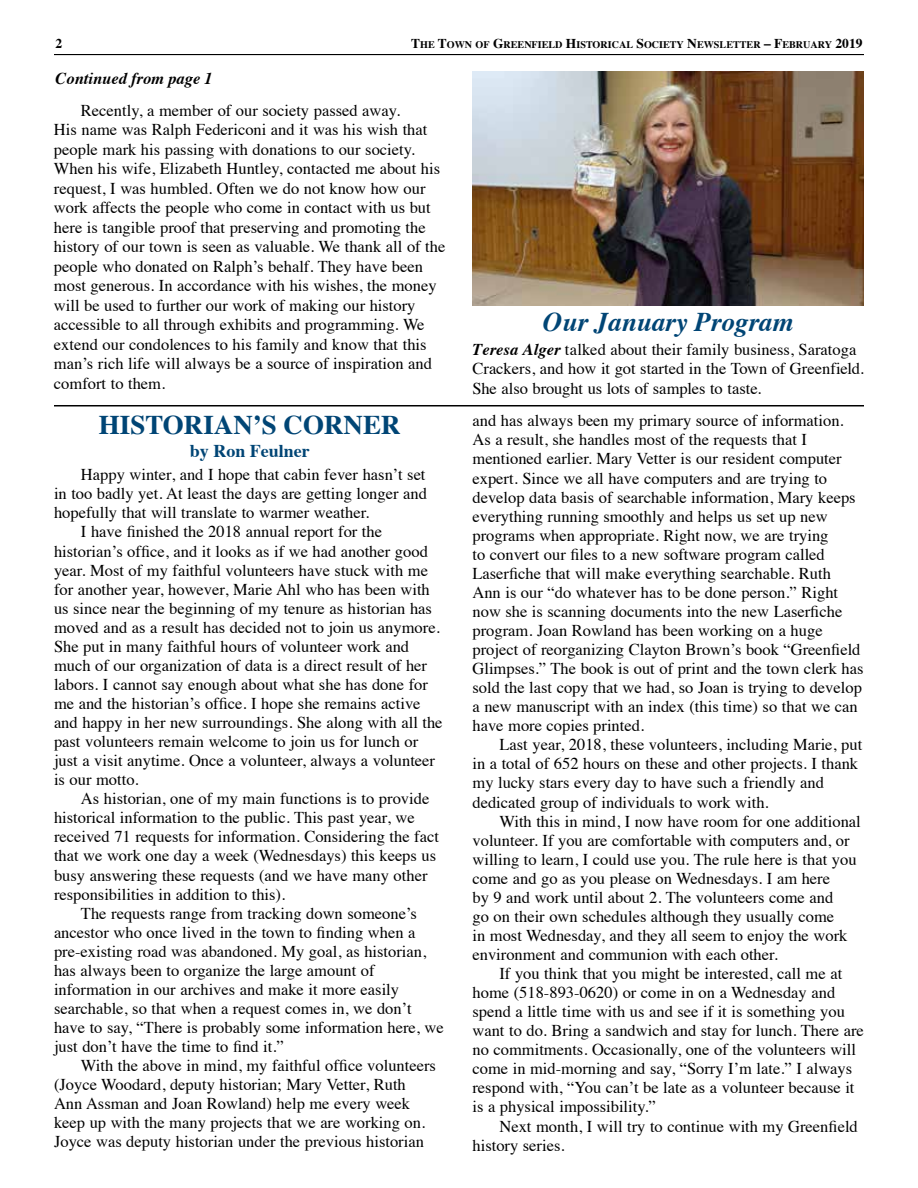
<style>
.page{position:relative;width:918px;height:1188px;background:#fff}
.page>*{position:absolute;margin:0;border:0;box-sizing:border-box;transform-origin:0 0}
.t1{font:700 27px "Times";color:#004575}
.t2{font:italic 700 27px "Times";color:#004575}
.t3{font:700 18px "Times";color:#004575}
.t4{font:16.5px/19px "Times";color:#000}
.t5{font:italic 700 16.5px "Times";color:#000}
.t6{font:700 13.5px "Times";color:#000}
.t7{font:700 10.2px "Times";color:#000}
.s1{font-size:13.5px}
.s2{font-weight:700;font-style:italic}
</style>
<div class="page">
<hr style="left:54px;top:54px;width:810px;height:1px;background:#000">
<hr style="left:54px;top:405px;width:810px;height:1px;background:#000">
<img style="left:472px;top:72px;width:392px;height:234px">
<p class="t6" style="left:56px;top:30px;width:8px">2</p>
<p class="t7" style="left:411px;top:34px;width:453px"><span class="s1">T</span>HE <span class="s1">T</span>OWN OF <span class="s1">G</span>REENFIELD <span class="s1">H</span>ISTORICAL <span class="s1">S</span>OCIETY <span class="s1">N</span>EWSLETTER <span class="s1">– F</span>EBRUARY <span class="s1">2019</span></p>
<p class="t5" style="left:55px;top:63px;width:159px">Continued from page 1</p>
<p class="t4" style="left:54px;top:99px;width:393px;line-height:19.5px;text-indent:27px">Recently, a member of our society passed away.<br>His name was Ralph Federiconi and it was his wish that people mark his passing with donations to our society.<br>When his wife, Elizabeth Huntley, contacted me about his request, I was humbled. Often we do not know how our work affects the people who come in contact with us but here is tangible proof that preserving and promoting the history of our town is seen as valuable. We thank all of the people who donated on Ralph’s behalf. They have been most generous. In accordance with his wishes, the money will be used to further our work of making our history accessible to all through exhibits and programming. We extend our condolences to his family and know that this man’s rich life will always be a source of inspiration and comfort to them.</p>
<h1 class="t1" style="left:99px;top:399px;width:303px">HISTORIAN’S CORNER</h1>
<p class="t3" style="left:190px;top:433px;width:122px">by Ron Feulner</p>
<p class="t4" style="left:81px;top:464px;width:346px">Happy winter, and I hope that cabin fever hasn’t set</p>
<p class="t4" style="left:54px;top:483px;width:374px">in too badly yet. At least the days are getting longer and</p>
<p class="t4" style="left:54px;top:502px;width:317px">hopefully that will translate to warmer weather.</p>
<p class="t4" style="left:81px;top:521px;width:303px">I have finished the 2018 annual report for the</p>
<p class="t4" style="left:54px;top:540px;width:375px">historian’s office, and it looks as if we had another good</p>
<p class="t4" style="left:54px;top:559px;width:375px">year. Most of my faithful volunteers have stuck with me</p>
<p class="t4" style="left:54px;top:578px;width:377px">for another year, however, Marie Ahl who has been with</p>
<p class="t4" style="left:54px;top:597px;width:380px">us since near the beginning of my tenure as historian has</p>
<p class="t4" style="left:54px;top:616px;width:387px">moved and as a result has decided not to join us anymore.</p>
<p class="t4" style="left:54px;top:635px;width:357px">She put in many faithful hours of volunteer work and</p>
<p class="t4" style="left:54px;top:654px;width:375px">much of our organization of data is a direct result of her</p>
<p class="t4" style="left:54px;top:673px;width:375px">labors. I cannot say enough about what she has done for</p>
<p class="t4" style="left:54px;top:693px;width:368px">me and the historian’s office. I hope she remains active</p>
<p class="t4" style="left:54px;top:712px;width:390px">and happy in her new surroundings. She along with all the</p>
<p class="t4" style="left:54px;top:731px;width:366px">past volunteers remain welcome to join us for lunch or</p>
<p class="t4" style="left:54px;top:750px;width:383px">just a visit anytime. Once a volunteer, always a volunteer</p>
<p class="t4" style="left:54px;top:769px;width:86px">is our motto.</p>
<p class="t4" style="left:81px;top:788px;width:350px">As historian, one of my main functions is to provide</p>
<p class="t4" style="left:54px;top:807px;width:362px">historical information to the public. This past year, we</p>
<p class="t4" style="left:54px;top:826px;width:387px">received 71 requests for information. Considering the fact</p>
<p class="t4" style="left:54px;top:845px;width:384px">that we work one day a week (Wednesdays) this keeps us</p>
<p class="t4" style="left:54px;top:864px;width:375px">busy answering these requests (and we have many other</p>
<p class="t4" style="left:54px;top:883px;width:233px">responsibilities in addition to this).</p>
<p class="t4" style="left:81px;top:902px;width:338px">The requests range from tracking down someone’s</p>
<p class="t4" style="left:54px;top:921px;width:363px">ancestor who once lived in the town to finding when a</p>
<p class="t4" style="left:54px;top:940px;width:374px">pre-existing road was abandoned. My goal, as historian,</p>
<p class="t4" style="left:54px;top:959px;width:322px">has always been to organize the large amount of</p>
<p class="t4" style="left:54px;top:978px;width:347px">information in our archives and make it more easily</p>
<p class="t4" style="left:54px;top:997px;width:359px">searchable, so that when a request comes in, we don’t</p>
<p class="t4" style="left:54px;top:1016px;width:391px">have to say, “There is probably some information here, we</p>
<p class="t4" style="left:54px;top:1036px;width:231px">just don’t have the time to find it.”</p>
<p class="t4" style="left:81px;top:1055px;width:357px">With the above in mind, my faithful office volunteers</p>
<p class="t4" style="left:54px;top:1074px;width:353px">(Joyce Woodard, deputy historian; Mary Vetter, Ruth</p>
<p class="t4" style="left:54px;top:1093px;width:358px">Ann Assman and Joan Rowland) help me every week</p>
<p class="t4" style="left:54px;top:1112px;width:373px">keep up with the many projects that we are working on.</p>
<p class="t4" style="left:54px;top:1131px;width:371px">Joyce was deputy historian under the previous historian</p>
<h1 class="t2" style="left:543px;top:296px;width:252px">Our January Program</h1>
<p class="t4" style="left:472px;top:338px;width:393px;line-height:19.5px"><span class="s2">Teresa Alger</span> talked about their family business, Saratoga<br>Crackers, and how it got started in the Town of Greenfield.<br>She also brought us lots of samples to taste.</p>
<p class="t4" style="left:472px;top:410px;width:393px">and has always been my primary source of information.<br>As a result, she handles most of the requests that I mentioned earlier. Mary Vetter is our resident computer expert. Since we all have computers and are trying to develop data basis of searchable information, Mary keeps everything running smoothly and helps us set up new programs when appropriate. Right now, we are trying<br>to convert our files to a new software program called Laserfiche that will make everything searchable. Ruth Ann is our “do whatever has to be done person.” Right now she is scanning documents into the new Laserfiche program. Joan Rowland has been working on a huge project of reorganizing Clayton Brown’s book “Greenfield Glimpses.” The book is out of print and the town clerk has sold the last copy that we had, so Joan is trying to develop a new manuscript with an index (this time) so that we can have more copies printed.</p>
<p class="t4" style="left:472px;top:734px;width:391px;text-indent:27px">Last year, 2018, these volunteers, including Marie, put in a total of 652 hours on these and other projects. I thank my lucky stars every day to have such a friendly and dedicated group of individuals to work with.</p>
<p class="t4" style="left:472px;top:810px;width:390px;text-indent:27px">With this in mind, I now have room for one additional volunteer. If you are comfortable with computers and, or willing to learn, I could use you. The rule here is that you come and go as you please on Wednesdays. I am here<br>by 9 and work until about 2. The volunteers come and<br>go on their own schedules although they usually come<br>in most Wednesday, and they all seem to enjoy the work environment and communion with each other.</p>
<p class="t4" style="left:472px;top:963px;width:393px;text-indent:27px">If you think that you might be interested, call me at home (518-893-0620) or come in on a Wednesday and spend a little time with us and see if it is something you want to do. Bring a sandwich and stay for lunch. There are no commitments. Occasionally, one of the volunteers will come in mid-morning and say, “Sorry I’m late.” I always respond with, “You can’t be late as a volunteer because it is a physical impossibility.”</p>
<p class="t4" style="left:472px;top:1115px;width:387px;text-indent:27px">Next month, I will try to continue with my Greenfield history series.</p>
</div>
